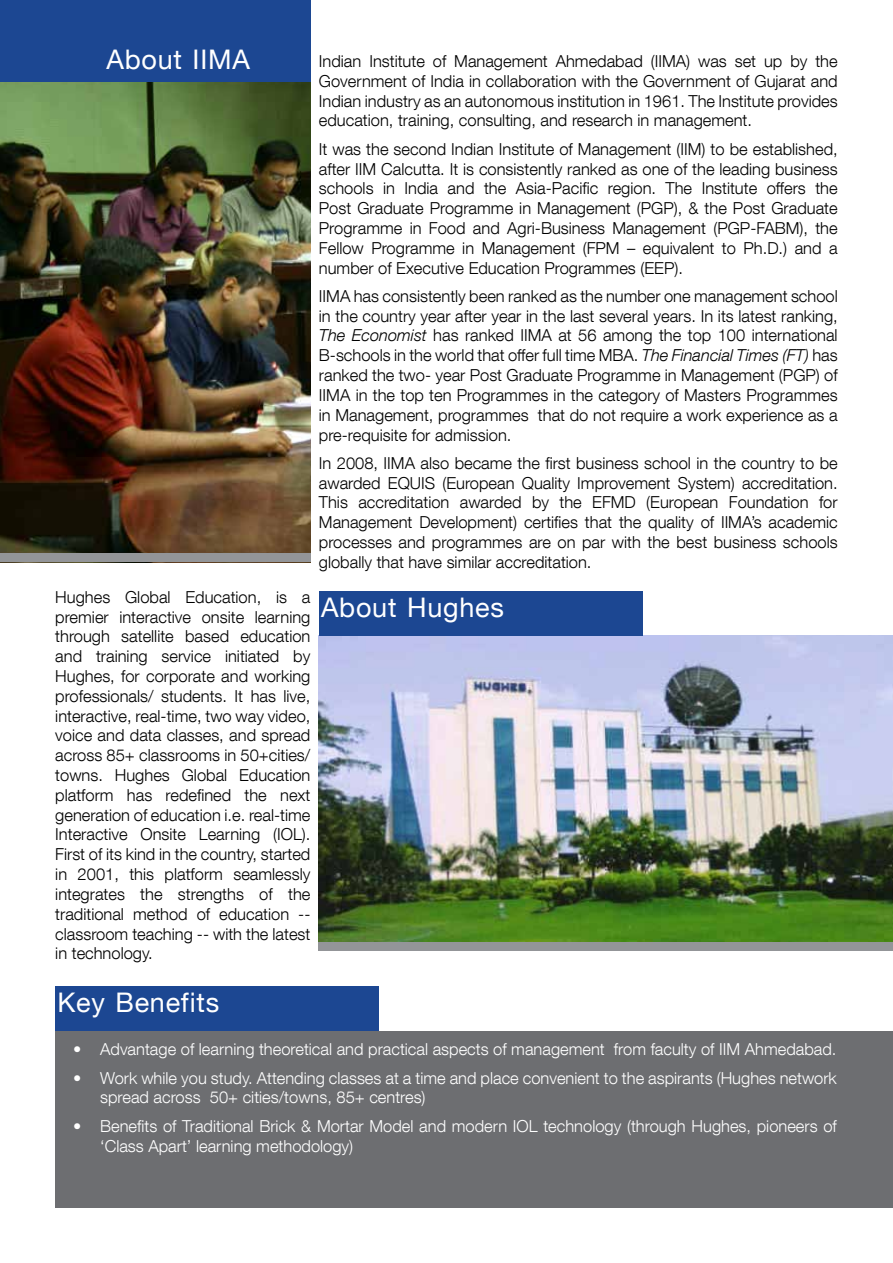
<style>
.page{position:relative;width:893px;height:1263px;background:#fff}
.page>*{position:absolute;margin:0;border:0;box-sizing:border-box;transform-origin:0 0}
.t1{font:27px "Helvetica Neue LT Com";letter-spacing:.03em;color:#fff}
.t2{font:300 16.5px/19.8px "Helvetica Neue LT Com";color:#000;text-align:justify}
.t3{font:300 16.5px/19.8px "Helvetica Neue LT Com";color:#fff}
.s1{font-style:italic}
</style>
<div class="page">
<img style="left:0;top:82px;width:310px;height:472px">
<div style="left:0;top:0;width:310px;height:82px;background:#1c4792"></div>
<div style="left:0;top:554px;width:310px;height:8px;background:#939598"></div>
<img style="left:318px;top:635px;width:575px;height:307px">
<div style="left:319px;top:591px;width:323px;height:44px;background:#1c4792"></div>
<div style="left:318px;top:942px;width:575px;height:8px;background:#939598"></div>
<div style="left:55px;top:1031px;width:838px;height:177px;background:#6d6e71"></div>
<div style="left:55px;top:987px;width:323px;height:44px;background:#1c4792"></div>
<h1 class="t1" style="left:107px;top:43px;width:145px">About IIMA</h1>
<p class="t2" style="left:55px;top:587px;width:257px">Hughes Global Education, is a premier interactive onsite learning through satellite based education and training service initiated by Hughes, for corporate and working professionals/ students. It has live, interactive, real-time, two way video, voice and data classes, and spread across 85+ classrooms in 50+cities/ towns. Hughes Global Education platform has redefined the next generation of education i.e. real-time Interactive Onsite Learning (IOL).<br>First of its kind in the country, started in 2001, this platform seamlessly integrates the strengths of the traditional method of education -- classroom teaching -- with the latest in technology.</p>
<p class="t2" style="left:319px;top:51px;width:520px">Indian Institute of Management Ahmedabad (IIMA) was set up by the Government of India in collaboration with the Government of Gujarat and Indian industry as an autonomous institution in 1961. The Institute provides education, training, consulting, and research in management.</p>
<p class="t2" style="left:319px;top:139px;width:520px">It was the second Indian Institute of Management (IIM) to be established, after IIM Calcutta. It is consistently ranked as one of the leading business schools in India and the Asia-Pacific region. The Institute offers the Post Graduate Programme in Management (PGP), &amp; the Post Graduate Programme in Food and Agri-Business Management (PGP-FABM), the Fellow Programme in Management (FPM – equivalent to Ph.D.) and a number of Executive Education Programmes (EEP).</p>
<p class="t2" style="left:319px;top:286px;width:520px">IIMA has consistently been ranked as the number one management school in the country year after year in the last several years. In its latest ranking, <span class="s1">The Economist</span> has ranked IIMA at 56 among the top 100 international B-schools in the world that offer full time MBA. <span class="s1">The Financial Times (FT)</span> has ranked the two- year Post Graduate Programme in Management (PGP) of IIMA in the top ten Programmes in the category of Masters Programmes in Management, programmes that do not require a work experience as a pre-requisite for admission.</p>
<p class="t2" style="left:319px;top:453px;width:520px">In 2008, IIMA also became the first business school in the country to be awarded EQUIS (European Quality Improvement System) accreditation.<br>This accreditation awarded by the EFMD (European Foundation for Management Development) certifies that the quality of IIMA’s academic processes and programmes are on par with the best business schools globally that have similar accreditation.</p>
<h1 class="t1" style="left:321px;top:590px;width:184px">About Hughes</h1>
<h1 class="t1" style="left:57px;top:986px;width:163px">Key Benefits</h1>
<p class="t3" style="left:73px;top:1039px;width:765px">• Advantage of learning theoretical and practical aspects of management from faculty of IIM Ahmedabad.</p>
<p class="t3" style="left:100px;top:1067px;width:738px;text-indent:-27px">• Work while you study. Attending classes at a time and place convenient to the aspirants (Hughes network spread across 50+ cities/towns, 85+ centres)</p>
<p class="t3" style="left:100px;top:1116px;width:738px;text-indent:-27px">• Benefits of Traditional Brick &amp; Mortar Model and modern IOL technology (through Hughes, pioneers of ‘Class Apart’ learning methodology)</p>
</div>
